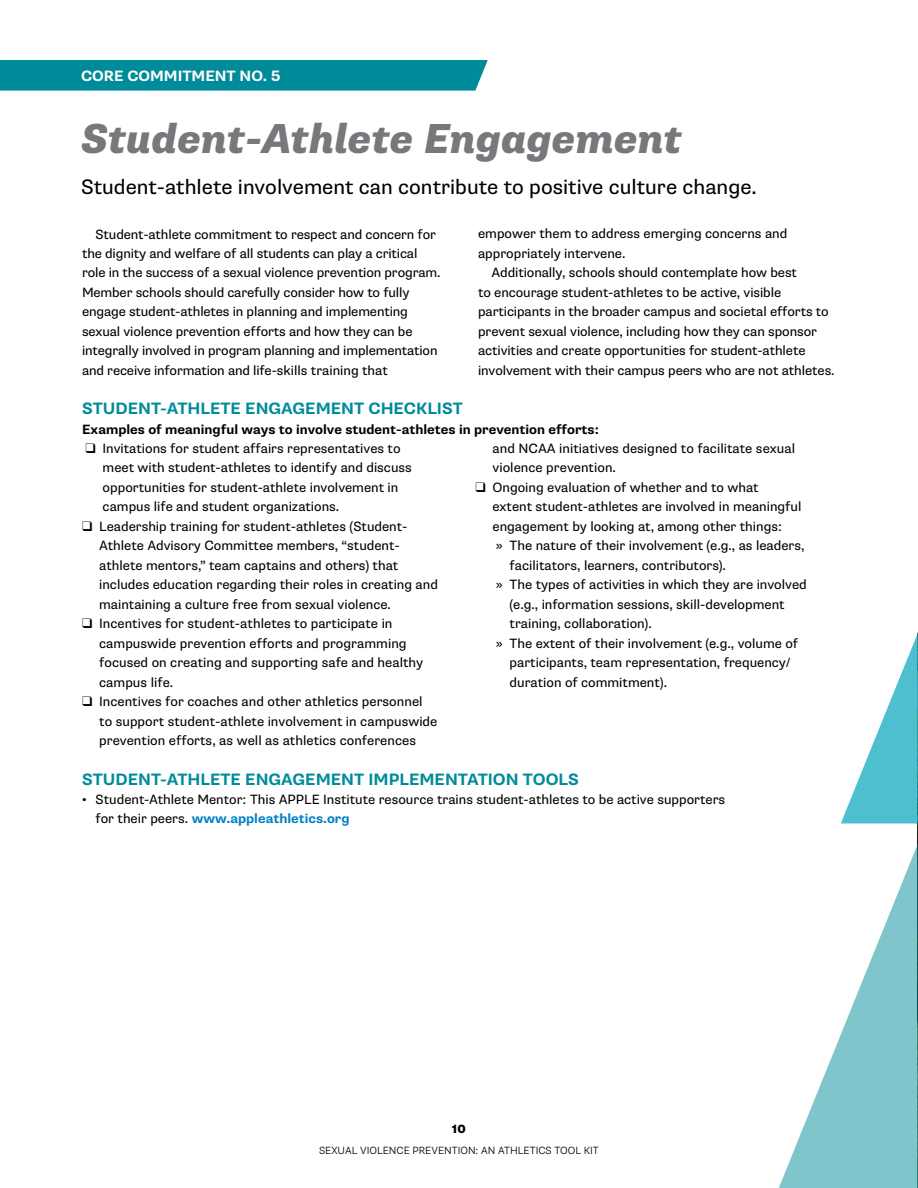
<style>
.page{position:relative;width:918px;height:1188px;background:#fff}
.page>*{position:absolute;margin:0;border:0;box-sizing:border-box;transform-origin:0 0}
.t1{font:italic 800 42px "Supria Sans";color:#77787b}
.t2{font:21px "Supria Sans";color:#000}
.t3{font:700 16.5px "Supria Sans";color:#008b9a}
.t4{font:700 15px "Supria Sans";color:#fff}
.t5{font:13.5px/19.5px "Supria Sans";color:#000}
.t6{font:700 13.5px "Supria Sans";color:#000}
.t7{font:800 12px "Supria Sans";color:#000}
.t8{font:300 10.5px "Supria Sans";color:#000}
.s1{font-weight:700;color:#0080c5}
</style>
<div class="page">
<div style="left:0;top:60px;width:488px;height:31px;background:#008b9a"></div>
<svg style="left:779px;top:824px;width:139px;height:364px"></svg>
<svg style="left:841px;top:662px;width:77px;height:162px;fill:#4dbfcf"></svg>
<p class="t4" style="left:81px;top:67px;width:201px">CORE COMMITMENT NO. 5</p>
<h1 class="t1" style="left:81px;top:113px;width:603px">Student-Athlete Engagement</h1>
<h2 class="t2" style="left:81px;top:174px;width:677px">Student-athlete involvement can contribute to positive culture change.</h2>
<p class="t5" style="left:82px;top:224px;width:360px;text-indent:14px">Student-athlete commitment to respect and concern for the dignity and welfare of all students can play a critical role in the success of a sexual violence prevention program.<br>Member schools should carefully consider how to fully engage student-athletes in planning and implementing sexual violence prevention efforts and how they can be integrally involved in program planning and implementation and receive information and life-skills training that</p>
<p class="t5" style="left:478px;top:224px;width:311px">empower them to address emerging concerns and appropriately intervene.</p>
<p class="t5" style="left:478px;top:263px;width:358px;text-indent:13px">Additionally, schools should contemplate how best<br>to encourage student-athletes to be active, visible participants in the broader campus and societal efforts to prevent sexual violence, including how they can sponsor activities and create opportunities for student-athlete involvement with their campus peers who are not athletes.</p>
<p class="t3" style="left:82px;top:398px;width:382px">STUDENT-ATHLETE ENGAGEMENT CHECKLIST</p>
<p class="t6" style="left:82px;top:421px;width:518px">Examples of meaningful ways to involve student-athletes in prevention efforts:</p>
<p class="t5" style="left:103px;top:439px;width:311px;text-indent:-17px">❑ Invitations for student affairs representatives to meet with student-athletes to identify and discuss opportunities for student-athlete involvement in campus life and student organizations.</p>
<p class="t5" style="left:99px;top:517px;width:340px;text-indent:-17px">❑ Leadership training for student-athletes (Student-Athlete Advisory Committee members, “student&shy;athlete mentors,” team captains and others) that includes education regarding their roles in creating and maintaining a culture free from sexual violence.</p>
<p class="t5" style="left:99px;top:614px;width:326px;text-indent:-17px">❑ Incentives for student-athletes to participate in campuswide prevention efforts and programming focused on creating and supporting safe and healthy campus life.</p>
<p class="t5" style="left:99px;top:692px;width:340px;text-indent:-17px">❑ Incentives for coaches and other athletics personnel to support student-athlete involvement in campuswide prevention efforts, as well as athletics conferences</p>
<p class="t5" style="left:493px;top:439px;width:304px">and NCAA initiatives designed to facilitate sexual violence prevention.</p>
<p class="t5" style="left:475px;top:478px;width:285px">❑ Ongoing evaluation of whether and to what</p>
<p class="t5" style="left:493px;top:497px;width:310px">extent student-athletes are involved in meaningful</p>
<p class="t5" style="left:493px;top:517px;width:291px">engagement by looking at, among other things:</p>
<p class="t5" style="left:496px;top:536px;width:310px">» The nature of their involvement (e.g., as leaders,</p>
<p class="t5" style="left:510px;top:556px;width:218px">facilitators, learners, contributors).</p>
<p class="t5" style="left:496px;top:575px;width:313px">» The types of activities in which they are involved</p>
<p class="t5" style="left:510px;top:595px;width:277px">(e.g., information sessions, skill-development</p>
<p class="t5" style="left:510px;top:614px;width:144px">training, collaboration).</p>
<p class="t5" style="left:496px;top:634px;width:304px">» The extent of their involvement (e.g., volume of</p>
<p class="t5" style="left:510px;top:653px;width:283px">participants, team representation, frequency/</p>
<p class="t5" style="left:510px;top:673px;width:159px">duration of commitment).</p>
<p class="t3" style="left:82px;top:769px;width:498px">STUDENT-ATHLETE ENGAGEMENT IMPLEMENTATION TOOLS</p>
<p class="t5" style="left:96px;top:790px;width:631px;text-indent:-14px">• Student-Athlete Mentor: This APPLE Institute resource trains student-athletes to be active supporters for their peers. <span class="s1">www.appleathletics.org</span></p>
<p class="t7" style="left:452px;top:1121px;width:15px">10</p>
<p class="t8" style="left:319px;top:1144px;width:281px">SEXUAL VIOLENCE PREVENTION: AN ATHLETICS TOOL KIT</p>
</div>
